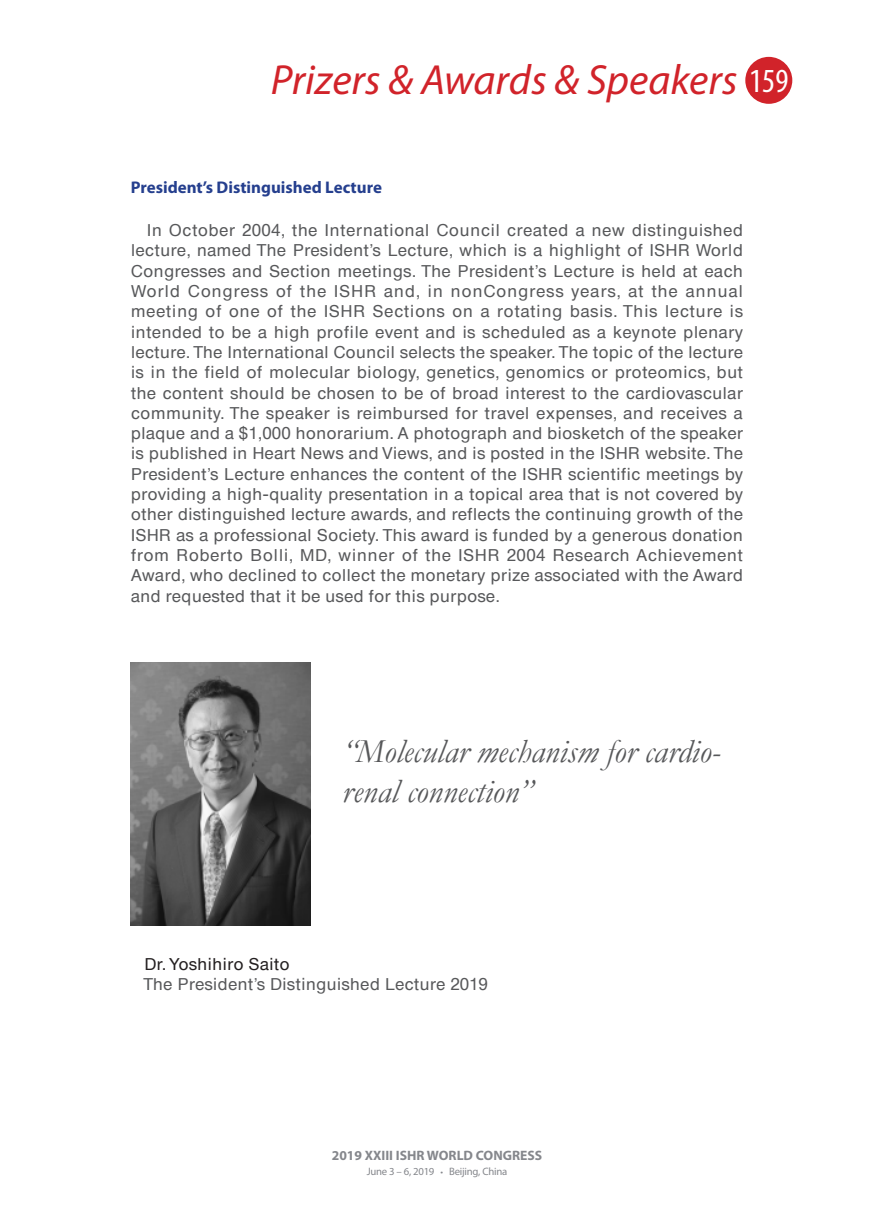
<style>
.page{position:relative;width:874px;height:1225px;background:#fff}
.page>*{position:absolute;margin:0;border:0;box-sizing:border-box;transform-origin:0 0}
.t1{font:italic 42.2px "Myriad Pro";color:#d1232a}
.t2{font:italic 33.8px/40.6px "Garamond";color:#57585a}
.t3{font:condensed 33.8px "Myriad Pro";color:#fff}
.t4{font:17px/20.2px "Helvetica Greek Upright";color:#57585a;text-align:justify}
.t5{font:700 17px "Myriad Pro";color:#253f8e}
.t6{font:17px "Helvetica Greek Upright";color:#231f20}
.t7{font:700 13.6px "Myriad Pro";color:#85878c}
.t8{font:10.8px "Myriad Pro";letter-spacing:-.02em;color:#85878c}
.s1{font-size:9.4px}
</style>
<div class="page">
<div style="left:745px;top:57px;width:46px;height:47px;background:#d1232a;border-radius:50%"></div>
<img style="left:131px;top:662px;width:179px;height:263px">
<h1 class="t1" style="left:271px;top:54px;width:468px">Prizers &amp; Awards &amp; Speakers</h1>
<h2 class="t3" style="left:748px;top:60px;width:41px">159</h2>
<p class="t5" style="left:131px;top:176px;width:252px">President’s Distinguished Lecture</p>
<p class="t4" style="left:131px;top:221px;width:614px;text-indent:16px">In October 2004, the International Council created a new distinguished lecture, named The President’s Lecture, which is a highlight of ISHR World Congresses and Section meetings. The President’s Lecture is held at each World Congress of the ISHR and, in nonCongress years, at the annual meeting of one of the ISHR Sections on a rotating basis. This lecture is intended to be a high profile event and is scheduled as a keynote plenary lecture. The International Council selects the speaker. The topic of the lecture is in the field of molecular biology, genetics, genomics or proteomics, but the content should be chosen to be of broad interest to the cardiovascular community. The speaker is reimbursed for travel expenses, and receives a plaque and a $1,000 honorarium. A photograph and biosketch of the speaker is published in Heart News and Views, and is posted in the ISHR website. The President’s Lecture enhances the content of the ISHR scientific meetings by providing a high-quality presentation in a topical area that is not covered by other distinguished lecture awards, and reflects the continuing growth of the ISHR as a professional Society. This award is funded by a generous donation from Roberto Bolli, MD, winner of the ISHR 2004 Research Achievement Award, who declined to collect the monetary prize associated with the Award and requested that it be used for this purpose.</p>
<h2 class="t2" style="left:342px;top:730px;width:380px">“Molecular mechanism for cardio&shy;renal connection”</h2>
<p class="t6" style="left:144px;top:955px;width:147px">Dr. Yoshihiro Saito</p>
<p class="t4" style="left:143px;top:974px;width:346px">The President’s Distinguished Lecture 2019</p>
<p class="t7" style="left:332px;top:1146px;width:212px">2019 XXIII ISHR WORLD CONGRESS</p>
<p class="t8" style="left:366px;top:1165px;width:142px">June 3 – 6, 2019 <span class="s1">•</span> Beijing, China</p>
</div>
